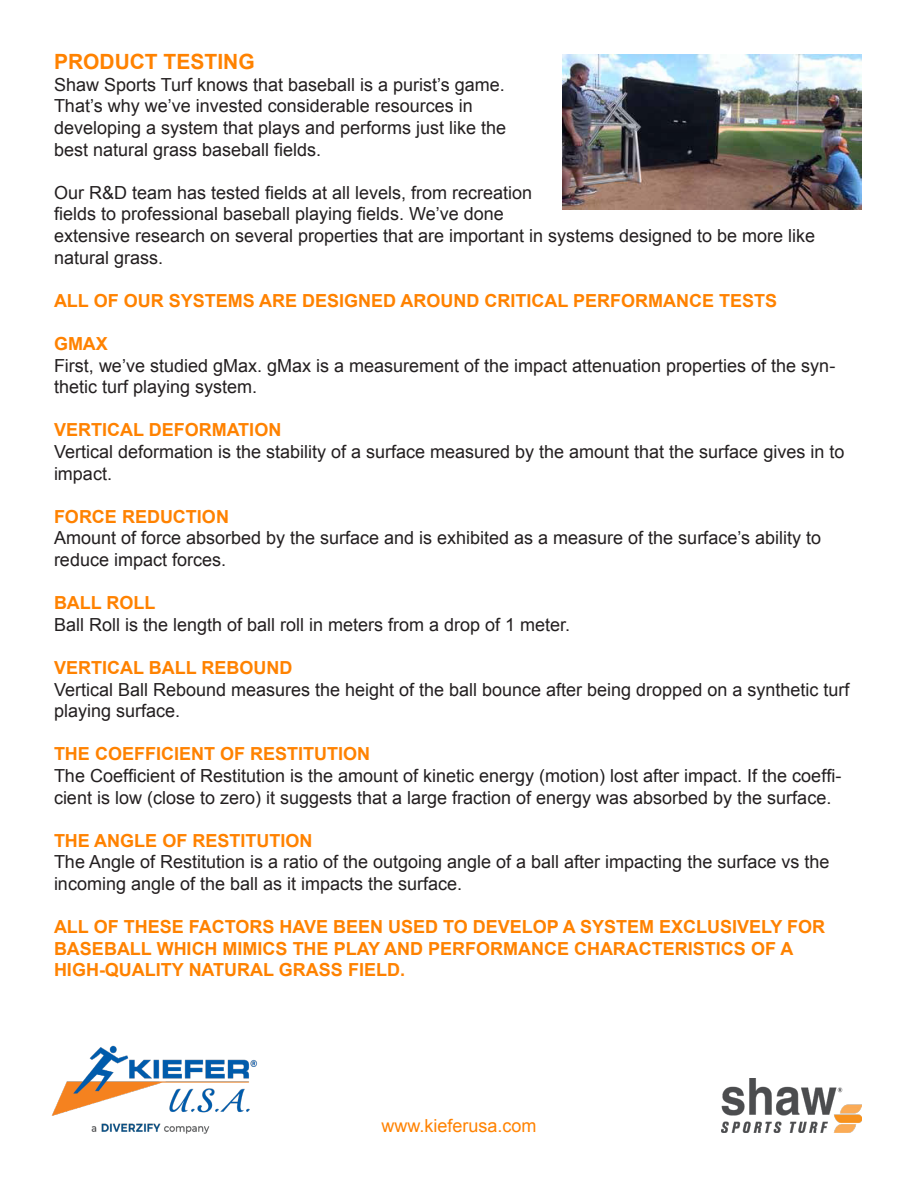
<style>
.page{position:relative;width:918px;height:1188px;background:#fff}
.page>*{position:absolute;margin:0;border:0;box-sizing:border-box;transform-origin:0 0}
.t1{font:700 21px "Arial";color:#ff8200}
.t2{font:18px/21.6px "Arial";color:#231f20}
.t3{font:700 18px/21.6px "Arial";color:#ff8200}
.t4{font:18px "Arial";color:#ff8200}
</style>
<div class="page">
<img style="left:722px;top:1079px;width:139px;height:53px">
<img style="left:51px;top:1045px;width:206px;height:89px">
<img style="left:563px;top:54px;width:299px;height:156px">
<p class="t1" style="left:54px;top:48px;width:202px">PRODUCT TESTING</p>
<p class="t2" style="left:54px;top:74px;width:454px">Shaw Sports Turf knows that baseball is a purist’s game.<br>That’s why we’ve invested considerable resources in developing a system that plays and performs just like the best natural grass baseball fields.</p>
<p class="t2" style="left:54px;top:182px;width:763px">Our R&amp;D team has tested fields at all levels, from recreation<br>fields to professional baseball playing fields. We’ve done<br>extensive research on several properties that are important in systems designed to be more like natural grass.</p>
<p class="t3" style="left:54px;top:290px;width:725px">ALL OF OUR SYSTEMS ARE DESIGNED AROUND CRITICAL PERFORMANCE TESTS</p>
<p class="t3" style="left:54px;top:334px;width:55px">GMAX</p>
<p class="t2" style="left:54px;top:355px;width:783px">First, we’ve studied gMax. gMax is a measurement of the impact attenuation properties of the syn&shy;thetic turf playing system.</p>
<p class="t3" style="left:54px;top:420px;width:229px">VERTICAL DEFORMATION</p>
<p class="t2" style="left:54px;top:441px;width:792px">Vertical deformation is the stability of a surface measured by the amount that the surface gives in to impact.</p>
<p class="t3" style="left:54px;top:506px;width:176px">FORCE REDUCTION</p>
<p class="t2" style="left:54px;top:528px;width:769px">Amount of force absorbed by the surface and is exhibited as a measure of the surface’s ability to reduce impact forces.</p>
<p class="t3" style="left:54px;top:593px;width:103px">BALL ROLL</p>
<p class="t2" style="left:54px;top:614px;width:518px">Ball Roll is the length of ball roll in meters from a drop of 1 meter.</p>
<p class="t3" style="left:54px;top:658px;width:240px">VERTICAL BALL REBOUND</p>
<p class="t2" style="left:54px;top:679px;width:797px">Vertical Ball Rebound measures the height of the ball bounce after being dropped on a synthetic turf playing surface.</p>
<p class="t3" style="left:54px;top:744px;width:318px">THE COEFFICIENT OF RESTITUTION</p>
<p class="t2" style="left:54px;top:765px;width:789px">The Coefficient of Restitution is the amount of kinetic energy (motion) lost after impact. If the coeffi&shy;cient is low (close to zero) it suggests that a large fraction of energy was absorbed by the surface.</p>
<p class="t3" style="left:54px;top:830px;width:260px">THE ANGLE OF RESTITUTION</p>
<p class="t2" style="left:54px;top:852px;width:777px">The Angle of Restitution is a ratio of the outgoing angle of a ball after impacting the surface vs the incoming angle of the ball as it impacts the surface.</p>
<p class="t3" style="left:54px;top:917px;width:773px">ALL OF THESE FACTORS HAVE BEEN USED TO DEVELOP A SYSTEM EXCLUSIVELY FOR<br>BASEBALL WHICH MIMICS THE PLAY AND PERFORMANCE CHARACTERISTICS OF A<br>HIGH-QUALITY NATURAL GRASS FIELD.</p>
<p class="t4" style="left:381px;top:1114px;width:157px">www.kieferusa.com</p>
</div>
